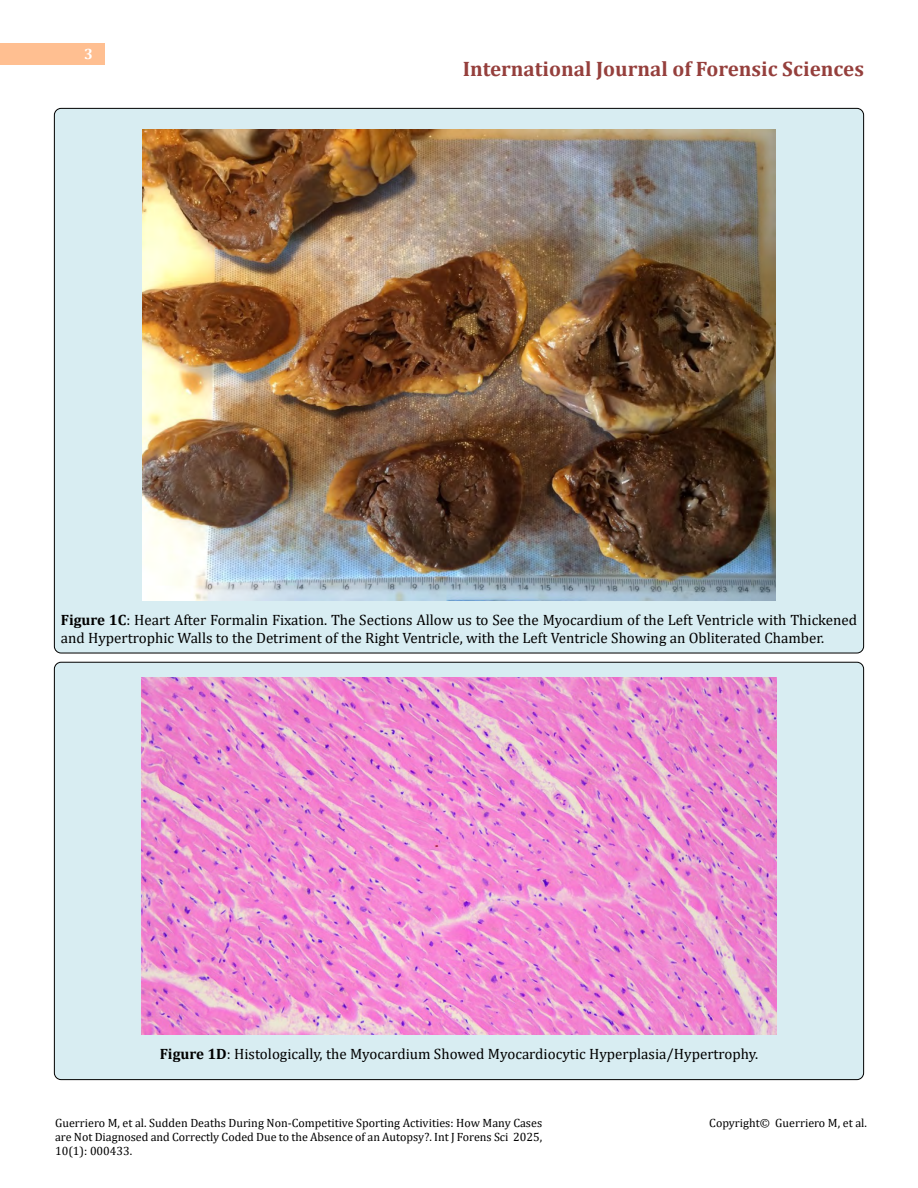
<style>
.page{position:relative;width:918px;height:1188px;background:#fff}
.page>*{position:absolute;margin:0;border:0;box-sizing:border-box;transform-origin:0 0}
.t1{font:700 21px "Cambria";color:#953f3c}
.t2{font:15px/18px "Cambria";color:#000}
.t3{font:700 15px "Cambria";color:#fff}
.t4{font:12px/14.4px "Cambria";color:#000;text-align:justify}
.s1{font-weight:700}
</style>
<div class="page">
<div style="left:0;top:43px;width:105px;height:21px;background:#ffbf91"></div>
<div style="left:54px;top:662px;width:810px;height:418px;background:#d8edf2;border-radius:7px"></div>
<div style="left:54px;top:108px;width:810px;height:545px;background:#d8edf2;border-radius:7px"></div>
<img style="left:143px;top:129px;width:632px;height:471px">
<img style="left:142px;top:677px;width:634px;height:357px">
<p class="t3" style="left:84px;top:44px;width:10px">3</p>
<h1 class="t1" style="left:463px;top:54px;width:403px">International Journal of Forensic Sciences</h1>
<p class="t2" style="left:61px;top:611px;width:798px"><span class="s1">Figure 1C</span>: Heart After Formalin Fixation. The Sections Allow us to See the Myocardium of the Left Ventricle with Thickened and Hypertrophic Walls to the Detriment of the Right Ventricle, with the Left Ventricle Showing an Obliterated Chamber.</p>
<p class="t2" style="left:160px;top:1045px;width:600px"><span class="s1">Figure 1D</span>: Histologically, the Myocardium Showed Myocardiocytic Hyperplasia/Hypertrophy.</p>
<p class="t4" style="left:55px;top:1115px;width:489px">Guerriero M, et al. Sudden Deaths During Non-Competitive Sporting Activities: How Many Cases are Not Diagnosed and Correctly Coded Due to the Absence of an Autopsy?. Int J Forens Sci 2025, 10(1): 000433.</p>
<p class="t4" style="left:709px;top:1115px;width:159px">Copyright© Guerriero M, et al.</p>
</div>
